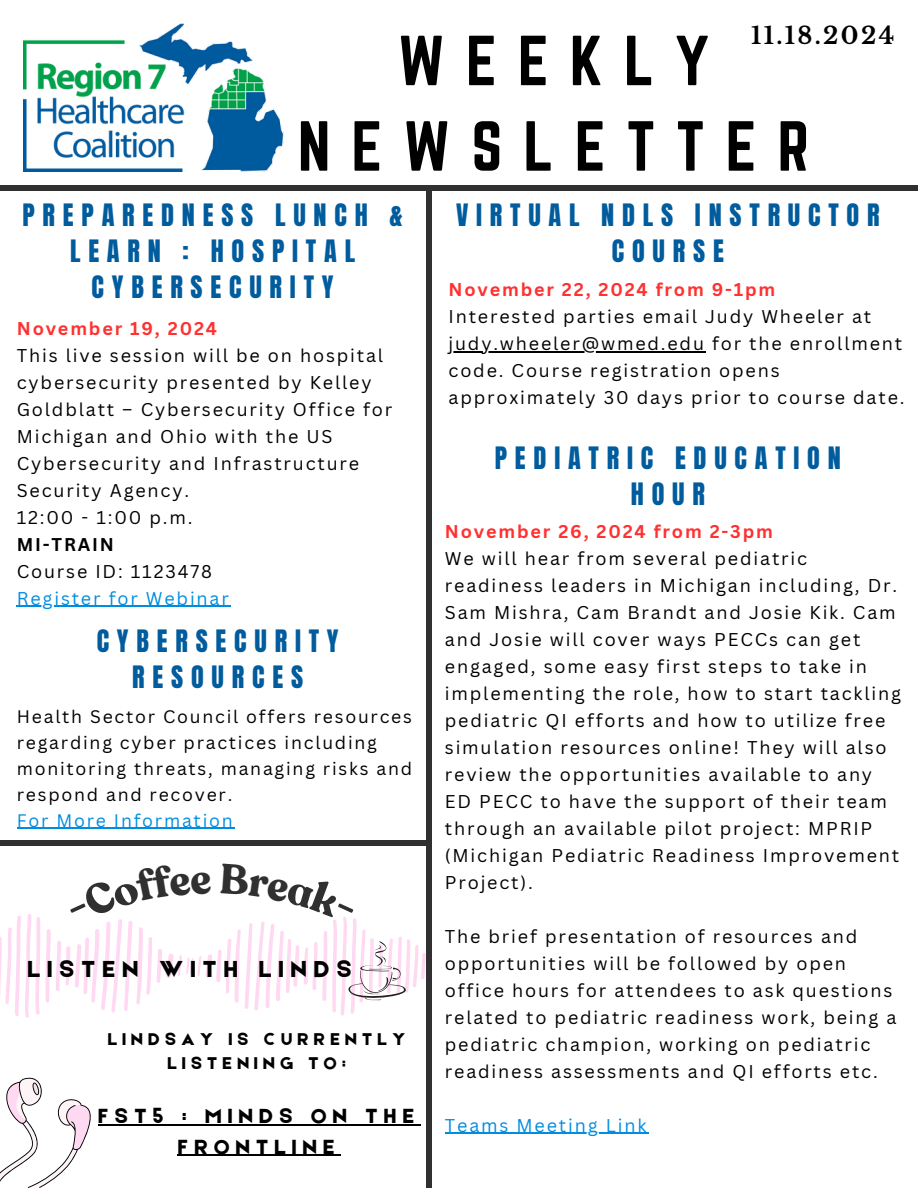
<style>
.page{position:relative;width:918px;height:1188px;background:#fff}
.page>*{position:absolute;margin:0;border:0;box-sizing:border-box;transform-origin:0 0}
.t1{font:61.8px/85.5px "Norwester";letter-spacing:.34em;color:#000;text-align:center}
.t2{font:26.25px/36px "Anton";letter-spacing:.295em;color:#005c9d;text-align:center}
.t3{font:24.75px "Etna";letter-spacing:.295em;color:#000}
.t4{font:700 23.55px "Libre Baskerville";letter-spacing:.1em;color:#000}
.t5{font:21.9px/30.3px "Etna";letter-spacing:.295em;color:#000;text-align:center}
.t6{font:18.15px/24.8px "Etna";letter-spacing:.295em;color:#000;text-align:center}
.t7{font:18px/27px "Canva Sans";letter-spacing:.1em;color:#000}
.t8{font:700 18px "Canva Sans";letter-spacing:.1em;color:#ff3131}
.t9{font:18px "Canva Sans";letter-spacing:.1em;color:#008ddf}
.t10{font:700 18px "Canva Sans";letter-spacing:.1em;color:#000}
.t11{font:17.7px/25.8px "Canva Sans";letter-spacing:.1em;color:#000}
.t12{font:17.7px "Canva Sans";letter-spacing:.1em;color:#008ddf}
</style>
<div class="page">
<img style="left:24px;top:24px;width:259px;height:147px">
<div style="left:0;top:185px;width:918px;height:5px;background:#303030"></div>
<div style="left:426px;top:187px;width:5px;height:1001px;background:#303030"></div>
<div style="left:0;top:841px;width:429px;height:5px;background:#303030"></div>
<svg style="left:0;top:1077px;width:91px;height:111px"></svg>
<hr style="left:98px;top:1125px;width:322px;height:1px;background:#000">
<hr style="left:178px;top:1155px;width:163px;height:1px;background:#000">
<hr style="left:449px;top:351px;width:257px;height:2px;background:#000">
<hr style="left:17px;top:606px;width:214px;height:1px;background:#008ddf">
<hr style="left:17px;top:828px;width:218px;height:1px;background:#008ddf">
<hr style="left:445px;top:1133px;width:203px;height:1px;background:#008ddf">
<svg style="left:0;top:914px;width:425px;height:104px"></svg>
<p class="t4" style="left:751px;top:21px;width:145px">11.18.2024</p>
<p class="t1" style="left:298px;top:18px;width:513px">WEEKLY<br>NEWSLETTER</p>
<p class="t2" style="left:22px;top:197px;width:382px">PREPAREDNESS LUNCH &amp;<br>LEARN : HOSPITAL<br>CYBERSECURITY</p>
<h3 class="t8" style="left:17px;top:315px;width:202px">November 19, 2024</h3>
<h6 class="t7" style="left:17px;top:341px;width:377px">This live session will be on hospital cybersecurity presented by Kelley<br>Goldblatt – Cybersecurity Office for<br>Michigan and Ohio with the US<br>Cybersecurity and Infrastructure<br>Security Agency.</h6>
<h5 class="t7" style="left:17px;top:503px;width:177px">12:00 - 1:00 p.m.</h5>
<p class="t10" style="left:17px;top:531px;width:99px">MI-TRAIN</p>
<p class="t7" style="left:17px;top:557px;width:197px">Course ID: 1123478</p>
<p class="t9" style="left:17px;top:585px;width:214px">Register for Webinar</p>
<h2 class="t2" style="left:97px;top:623px;width:243px">CYBERSECURITY<br>RESOURCES</h2>
<p class="t11" style="left:17px;top:704px;width:397px">Health Sector Council offers resources regarding cyber practices including monitoring threats, managing risks and respond and recover.</p>
<p class="t12" style="left:17px;top:808px;width:218px">For More Information</p>
<p class="t3" style="left:28px;top:951px;width:325px">LISTEN WITH LINDS</p>
<p class="t6" style="left:108px;top:1025px;width:299px">LINDSAY IS CURRENTLY<br>LISTENING TO:</p>
<h3 class="t5" style="left:98px;top:1100px;width:317px">FST5 : MINDS ON THE<br>FRONTLINE</h3>
<p class="t2" style="left:456px;top:197px;width:425px">VIRTUAL NDLS INSTRUCTOR<br>COURSE</p>
<h2 class="t8" style="left:449px;top:277px;width:328px">November 22, 2024 from 9-1pm</h2>
<p class="t7" style="left:449px;top:303px;width:424px">Interested parties email Judy Wheeler at</p>
<p class="t7" style="left:449px;top:330px;width:458px">judy.wheeler@wmed.edu for the enrollment code. Course registration opens approximately 30 days prior to course date.</p>
<h2 class="t2" style="left:495px;top:440px;width:348px">PEDIATRIC EDUCATION<br>HOUR</h2>
<p class="t8" style="left:445px;top:518px;width:330px">November 26, 2024 from 2-3pm</p>
<p class="t7" style="left:445px;top:544px;width:458px">We will hear from several pediatric readiness leaders in Michigan including, Dr.<br>Sam Mishra, Cam Brandt and Josie Kik. Cam and Josie will cover ways PECCs can get engaged, some easy first steps to take in implementing the role, how to start tackling pediatric QI efforts and how to utilize free simulation resources online! They will also review the opportunities available to any ED PECC to have the support of their team through an available pilot project: MPRIP (Michigan Pediatric Readiness Improvement Project).</p>
<p class="t7" style="left:445px;top:922px;width:453px">The brief presentation of resources and opportunities will be followed by open office hours for attendees to ask questions related to pediatric readiness work, being a pediatric champion, working on pediatric readiness assessments and QI efforts etc.</p>
<p class="t9" style="left:445px;top:1112px;width:203px">Teams Meeting Link</p>
</div>
